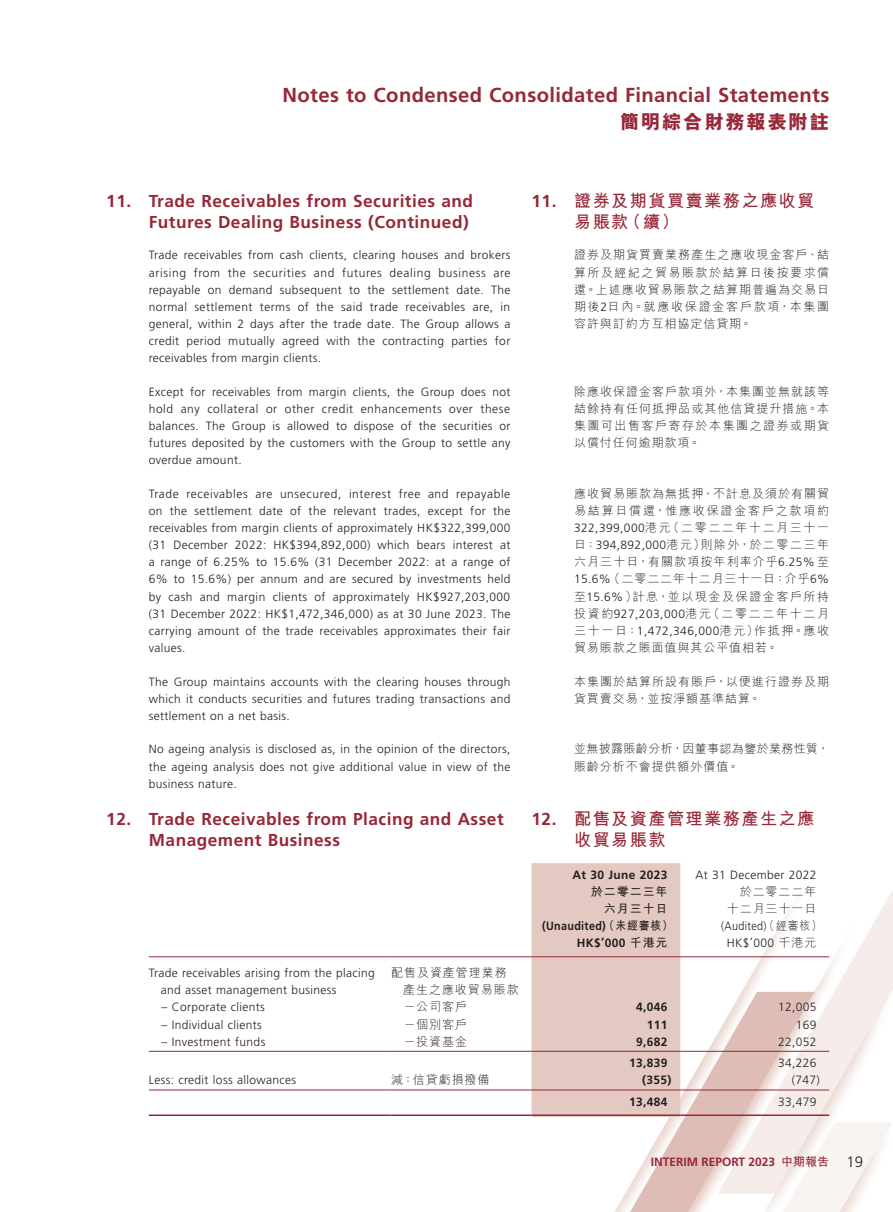
<style>
.page{position:relative;width:893px;height:1212px;background:#fff}
.page>*{position:absolute;margin:0;border:0;box-sizing:border-box;transform-origin:0 0}
.t1{font:700 20.25px "Frutiger LT Std";letter-spacing:.02em;color:#982737}
.t2{font:800 19.5px "M Hei HK";letter-spacing:.08em;color:#982737}
.t3{font:700 17.25px/21.1px "Frutiger LT Std";letter-spacing:.03em;color:#982737;text-align:right}
.t4{font:700 17.25px/21.1px "M Hei HK";letter-spacing:.08em;color:#982737}
.t5{font:300 12px/17.1px "Frutiger LT Std";letter-spacing:.03em;color:#231f20;text-align:justify}
.t6{font:300 12px/17.1px "M Hei HK";letter-spacing:.08em;color:#231f20;text-align:justify}
.t7{font:700 12px "Frutiger LT Std";letter-spacing:.03em;color:#231f20}
.t8{font:300 12px/17.1px "M Hei HK";letter-spacing:.03em;color:#231f20}
.t9{font:700 12px "Frutiger LT Std";color:#982737}
.t10{font:700 12px "Frutiger LT Std";letter-spacing:.03em;color:#231f20;scale:.9 1}
.t11{font:300 12px "Frutiger LT Std";letter-spacing:.03em;color:#231f20;scale:.9 1}
.t12{font:700 12px/17.1px "M Hei HK";letter-spacing:.08em;color:#231f20;text-align:right}
.s1{font-family:"Frutiger LT Std"}
.s2{font-family:"M Hei HK"}
.s3{font-weight:300;font-size:15px;color:#231f20}
</style>
<div class="page">
<img style="left:148px;top:863px;width:745px;height:349px">
<div style="left:531px;top:863px;width:149px;height:254px;background:#e4c9c2"></div>
<hr style="left:149px;top:956px;width:242px;height:1px;background:#982737">
<hr style="left:391px;top:956px;width:140px;height:1px;background:#982737">
<hr style="left:531px;top:956px;width:149px;height:1px;background:#982737">
<hr style="left:680px;top:956px;width:149px;height:1px;background:#982737">
<hr style="left:149px;top:1051px;width:242px;height:1px;background:#982737">
<hr style="left:391px;top:1051px;width:140px;height:1px;background:#982737">
<hr style="left:531px;top:1051px;width:149px;height:1px;background:#982737">
<hr style="left:680px;top:1051px;width:149px;height:1px;background:#982737">
<hr style="left:149px;top:1089px;width:242px;height:1px;background:#982737">
<hr style="left:391px;top:1089px;width:140px;height:1px;background:#982737">
<hr style="left:531px;top:1089px;width:149px;height:1px;background:#982737">
<hr style="left:680px;top:1089px;width:149px;height:1px;background:#982737">
<hr style="left:149px;top:1114px;width:242px;height:2px;background:#982737">
<hr style="left:391px;top:1114px;width:140px;height:2px;background:#982737">
<hr style="left:531px;top:1114px;width:149px;height:2px;background:#982737">
<hr style="left:680px;top:1114px;width:149px;height:2px;background:#982737">
<h1 class="t1" style="left:282px;top:83px;width:548px">Notes to Condensed Consolidated Financial Statements</h1>
<h2 class="t2" style="left:620px;top:112px;width:211px">簡明綜合財務報表附註</h2>
<h3 class="t3" style="left:106px;top:190px;width:368px">11. Trade Receivables from Securities and<br>Futures Dealing Business (Continued)</h3>
<p class="t5" style="left:149px;top:247px;width:363px">Trade receivables from cash clients, clearing houses and brokers arising from the securities and futures dealing business are repayable on demand subsequent to the settlement date. The normal settlement terms of the said trade receivables are, in general, within 2 days after the trade date. The Group allows a credit period mutually agreed with the contracting parties for receivables from margin clients.</p>
<p class="t5" style="left:149px;top:383px;width:363px">Except for receivables from margin clients, the Group does not hold any collateral or other credit enhancements over these balances. The Group is allowed to dispose of the securities or futures deposited by the customers with the Group to settle any overdue amount.</p>
<p class="t5" style="left:149px;top:485px;width:363px">Trade receivables are unsecured, interest free and repayable on the settlement date of the relevant trades, except for the receivables from margin clients of approximately HK$322,399,000 (31 December 2022: HK$394,892,000) which bears interest at a range of 6.25% to 15.6% (31 December 2022: at a range of 6% to 15.6%) per annum and are secured by investments held by cash and margin clients of approximately HK$927,203,000 (31 December 2022: HK$1,472,346,000) as at 30 June 2023. The carrying amount of the trade receivables approximates their fair values.</p>
<p class="t5" style="left:149px;top:673px;width:363px">The Group maintains accounts with the clearing houses through which it conducts securities and futures trading transactions and settlement on a net basis.</p>
<p class="t5" style="left:149px;top:741px;width:363px">No ageing analysis is disclosed as, in the opinion of the directors, the ageing analysis does not give additional value in view of the business nature.</p>
<h3 class="t3" style="left:149px;top:809px;width:356px;text-align:left;text-indent:-43px">12. Trade Receivables from Placing and Asset<br>Management Business</h3>
<h3 class="t4" style="left:574px;top:188px;width:242px;text-indent:-43px"><span class="s1">11.</span> 證券及期貨買賣業務之應收貿易賬款（續）</h3>
<p class="t6" style="left:574px;top:246px;width:257px">證券及期貨買賣業務產生之應收現金客戶、結算所及經紀之貿易賬款於結算日後按要求償還。上述應收貿易賬款之結算期普遍為交易日期後<span class="s1">2</span>日內。就應收保證金客戶款項，本集團容許與訂約方互相協定信貸期。</p>
<p class="t6" style="left:574px;top:383px;width:257px">除應收保證金客戶款項外，本集團並無就該等結餘持有任何抵押品或其他信貸提升措施。本集團可出售客戶寄存於本集團之證券或期貨以償付任何逾期款項。</p>
<p class="t6" style="left:574px;top:485px;width:257px">應收貿易賬款為無抵押、不計息及須於有關貿易結算日償還，惟應收保證金客戶之款項約<span class="s1">322,399,000</span>港元（二零二二年十二月三十一日：<span class="s1">394,892,000</span>港元）則除外，於二零二三年六月三十日，有關款項按年利率介乎<span class="s1">6.25%</span>至<span class="s1">15.6%</span>（二零二二年十二月三十一日：介乎<span class="s1">6%</span>至<span class="s1">15.6%</span>）計息，並以現金及保證金客戶所持投資約<span class="s1">927,203,000</span>港元（二零二二年十二月三十一日：<span class="s1">1,472,346,000</span>港元）作抵押。應收貿易賬款之賬面值與其公平值相若。</p>
<p class="t6" style="left:574px;top:672px;width:257px">本集團於結算所設有賬戶，以便進行證券及期貨買賣交易，並按淨額基準結算。</p>
<p class="t8" style="left:574px;top:740px;width:257px">並無披露賬齡分析，因董事認為鑒於業務性質，賬齡分析不會提供額外價值。</p>
<h3 class="t4" style="left:574px;top:807px;width:242px;text-indent:-43px"><span class="s1">12.</span> 配售及資產管理業務產生之應收貿易賬款</h3>
<p class="t7" style="left:573px;top:867px;width:97px">At 30 June 2023</p>
<p class="t12" style="left:591px;top:882px;width:78px">於二零二三年六月三十日</p>
<p class="t5" style="left:695px;top:866px;width:123px">At 31 December 2022</p>
<p class="t6" style="left:727px;top:883px;width:91px;text-align:right">於二零二二年十二月三十一日</p>
<p class="t10" style="left:542px;top:919px;width:147px">(Unaudited)<span class="s2">（未經審核）</span></p>
<p class="t11" style="left:721px;top:919px;width:113px">(Audited)<span class="s2">（經審核）</span></p>
<p class="t7" style="left:577px;top:936px;width:92px">HK$’000 <span class="s2">千港元</span></p>
<p class="t5" style="left:727px;top:934px;width:91px">HK$’000 <span class="s2">千港元</span></p>
<p class="t5" style="left:161px;top:965px;width:215px;text-indent:-12px">Trade receivables arising from the placing and asset management business</p>
<p class="t6" style="left:403px;top:964px;width:117px;text-indent:-12px">配售及資產管理業務產生之應收貿易賬款</p>
<p class="t5" style="left:162px;top:999px;width:105px">– Corporate clients</p>
<p class="t6" style="left:404px;top:998px;width:65px">－公司客戶</p>
<p class="t7" style="left:636px;top:1000px;width:33px">4,046</p>
<p class="t5" style="left:778px;top:999px;width:40px">12,005</p>
<p class="t5" style="left:162px;top:1016px;width:102px">– Individual clients</p>
<p class="t6" style="left:404px;top:1015px;width:65px">－個別客戶</p>
<p class="t7" style="left:647px;top:1017px;width:22px">111</p>
<p class="t5" style="left:796px;top:1016px;width:22px">169</p>
<p class="t5" style="left:162px;top:1033px;width:105px">– Investment funds</p>
<p class="t6" style="left:404px;top:1032px;width:65px">－投資基金</p>
<p class="t7" style="left:636px;top:1034px;width:33px">9,682</p>
<p class="t5" style="left:778px;top:1033px;width:40px">22,052</p>
<p class="t7" style="left:629px;top:1056px;width:40px">13,839</p>
<p class="t5" style="left:778px;top:1055px;width:40px">34,226</p>
<p class="t5" style="left:149px;top:1072px;width:149px">Less: credit loss allowances</p>
<p class="t6" style="left:391px;top:1071px;width:100px">減：信貸虧損撥備</p>
<p class="t7" style="left:642px;top:1073px;width:31px">(355)</p>
<p class="t5" style="left:792px;top:1072px;width:30px">(747)</p>
<p class="t7" style="left:629px;top:1095px;width:40px">13,484</p>
<p class="t5" style="left:778px;top:1093px;width:40px">33,479</p>
<p class="t9" style="left:651px;top:1155px;width:214px">INTERIM REPORT 2023 <span class="s2">中期報告</span> <span class="s3">19</span></p>
</div>
